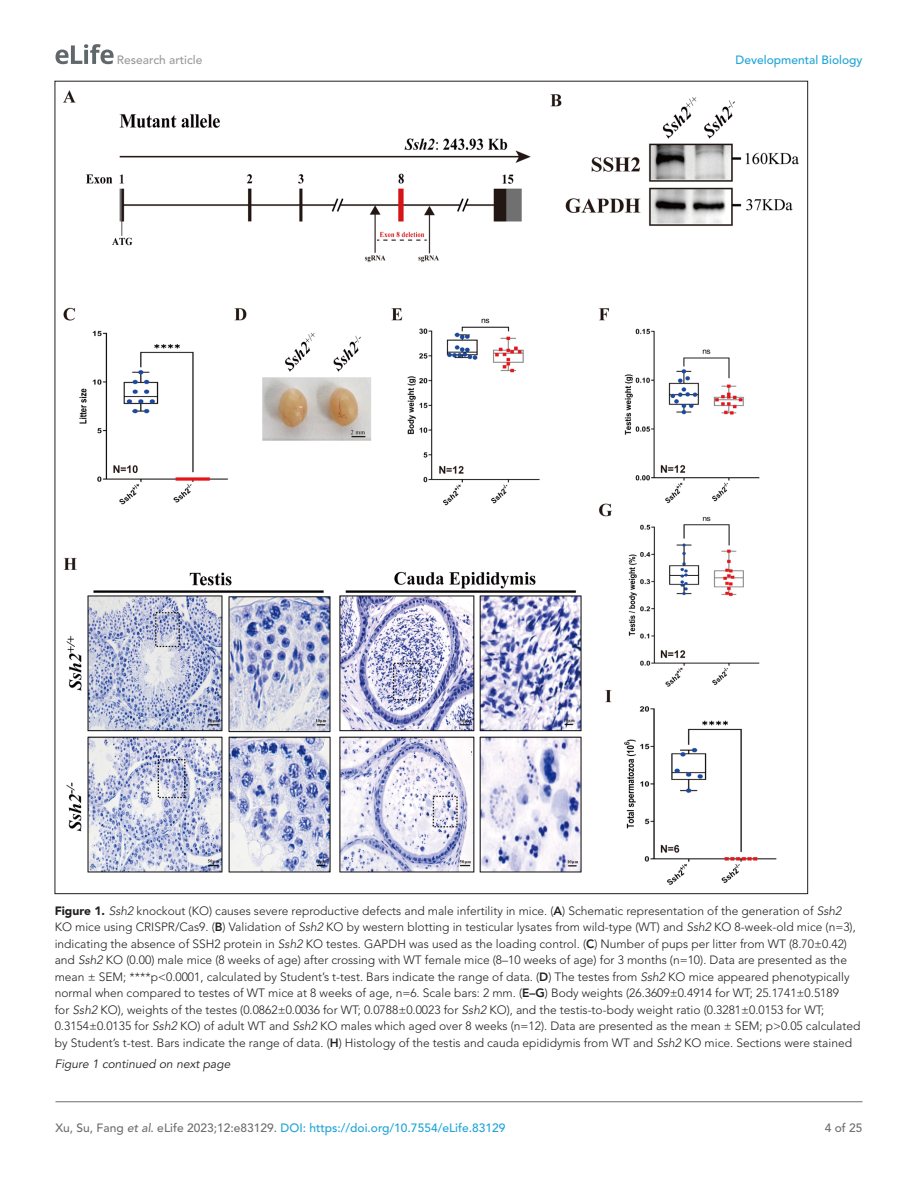
<style>
.page{position:relative;width:918px;height:1188px;background:#fff}
.page>*{position:absolute;margin:0;border:0;box-sizing:border-box;transform-origin:0 0}
.t1{font:300 12px/16.5px "Avenir LT Std";color:#231f20}
.t2{font:500 12px "Avenir LT Std";color:#1ea4d7}
.t3{font:italic 12px "Avenir LT Std";color:#231f20}
.t4{font:500 12px "Avenir LT Std";color:#9a9a9a}
.t5{font:500 12px "Avenir LT Std";color:#6e6e70}
.s1{font-weight:900}
.s2{font-style:italic}
.s3{font-weight:800}
.s4{color:#6e6e70}
.s5{font-style:italic;color:#6e6e70}
</style>
<div class="page">
<svg style="left:56px;top:44px;width:58px;height:20px"></svg>
<hr style="left:56px;top:1101px;width:806px;height:1px;background:#6e6e70">
<img style="left:64px;top:90px;width:735px;height:795px">
<p class="t4" style="left:117px;top:53px;width:87px">Research article</p>
<p class="t2" style="left:736px;top:53px;width:128px">Developmental Biology</p>
<p class="t1" style="left:55px;top:903px;width:807px"><span class="s1">Figure 1.</span> <span class="s2">Ssh2</span> knockout (KO) causes severe reproductive defects and male infertility in mice. (<span class="s3">A</span>) Schematic representation of the generation of <span class="s2">Ssh2<br></span>KO mice using CRISPR/Cas9. (<span class="s3">B</span>) Validation of <span class="s2">Ssh2</span> KO by western blotting in testicular lysates from wild-type (WT) and <span class="s2">Ssh2</span> KO 8-week-old mice (n=3), indicating the absence of SSH2 protein in <span class="s2">Ssh2</span> KO testes. GAPDH was used as the loading control. (<span class="s3">C</span>) Number of pups per litter from WT (8.70±0.42) and <span class="s2">Ssh2</span> KO (0.00) male mice (8 weeks of age) after crossing with WT female mice (8–10 weeks of age) for 3 months (n=10). Data are presented as the mean ± SEM; ****p&lt;0.0001, calculated by Student’s t-test. Bars indicate the range of data. (<span class="s3">D</span>) The testes from <span class="s2">Ssh2</span> KO mice appeared phenotypically normal when compared to testes of WT mice at 8 weeks of age, n=6. Scale bars: 2 mm. (<span class="s3">E–G</span>) Body weights (26.3609±0.4914 for WT; 25.1741±0.5189<br>for <span class="s2">Ssh2</span> KO), weights of the testes (0.0862±0.0036 for WT; 0.0788±0.0023 for <span class="s2">Ssh2</span> KO), and the testis-to-body weight ratio (0.3281±0.0153 for WT; 0.3154±0.0135 for <span class="s2">Ssh2</span> KO) of adult WT and <span class="s2">Ssh2</span> KO males which aged over 8 weeks (n=12). Data are presented as the mean ± SEM; p&gt;0.05 calculated by Student’s t-test. Bars indicate the range of data. (<span class="s3">H</span>) Histology of the testis and cauda epididymis from WT and <span class="s2">Ssh2</span> KO mice. Sections were stained</p>
<p class="t3" style="left:55px;top:1057px;width:177px">Figure 1 continued on next page</p>
<p class="t2" style="left:56px;top:1121px;width:451px"><span class="s4">Xu, Su, Fang</span> <span class="s5">et al</span><span class="s4">. eLife 2023;12:e83129.</span> DOI: https://doi.org/10.7554/eLife.83129</p>
<p class="t5" style="left:825px;top:1121px;width:39px">4 of 25</p>
</div>
